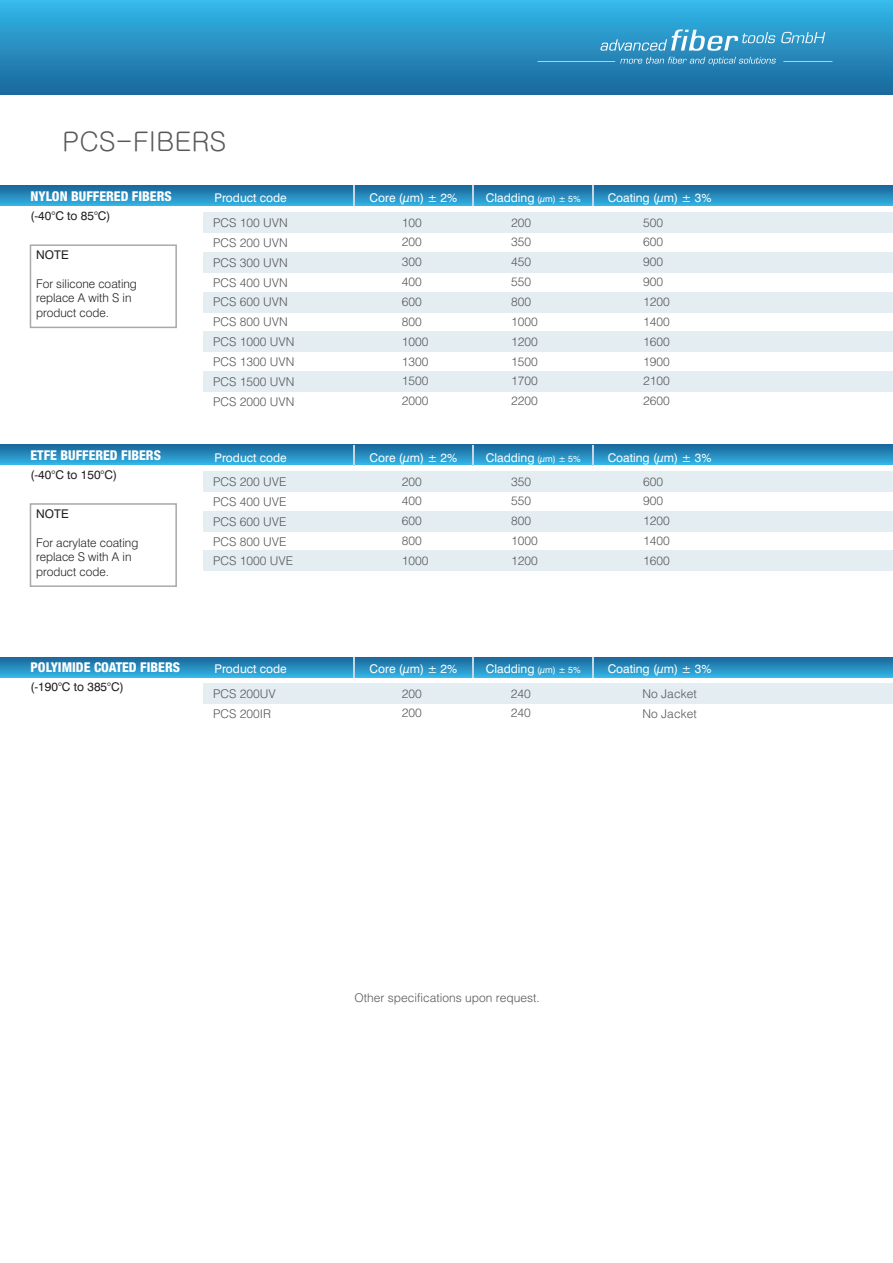
<style>
.page{position:relative;width:893px;height:1263px;background:#fff}
.page>*{position:absolute;margin:0;border:0;box-sizing:border-box;transform-origin:0 0}
.t1{font:27px "Gulim";color:#57585a}
.t2{font:800 condensed 13.5px "Helvetica Neue";color:#fff}
.t3{font:300 12px/19.8px "Helvetica";color:#57585a}
.t4{font:12px "Swiss 721 BT";color:#fff}
.t5{font:300 12px/14.4px "Swiss 721 BT";color:#231f20}
.t6{font:12px "Swiss 721 BT";color:#231f20}
.s1{font-size:9px}
</style>
<div class="page">
<div style="left:203px;top:372px;width:690px;height:20px;background:#e4edf2"></div>
<div style="left:203px;top:292px;width:690px;height:20px;background:#e4edf2"></div>
<div style="left:203px;top:332px;width:690px;height:20px;background:#e4edf2"></div>
<div style="left:203px;top:252px;width:690px;height:20px;background:#e4edf2"></div>
<div style="left:203px;top:213px;width:690px;height:20px;background:#e4edf2"></div>
<div style="left:203px;top:684px;width:690px;height:20px;background:#e4edf2"></div>
<div style="left:203px;top:551px;width:690px;height:20px;background:#e4edf2"></div>
<div style="left:203px;top:511px;width:690px;height:20px;background:#e4edf2"></div>
<div style="left:203px;top:471px;width:690px;height:20px;background:#e4edf2"></div>
<div style="left:0;top:0;width:893px;height:95px;background:linear-gradient(to bottom,#34b9ea,#1a669a)"></div>
<svg style="left:538px;top:29px;width:295px;height:37px;background:#419ac7"></svg>
<div style="left:0;top:445px;width:893px;height:20px;background:linear-gradient(to bottom,#1b6699,#32b2e3)"></div>
<div style="left:30px;top:244px;width:147px;height:84px;border:2px solid #a8a9ad"></div>
<div style="left:0;top:186px;width:893px;height:20px;background:linear-gradient(to bottom,#1b6699,#31b0e1)"></div>
<div style="left:30px;top:503px;width:147px;height:84px;border:2px solid #a8a9ad"></div>
<div style="left:0;top:657px;width:893px;height:20px;background:linear-gradient(to bottom,#1a6598,#32afe0)"></div>
<svg style="left:353px;top:657px;width:1px;height:20px"></svg>
<hr style="left:472px;top:657px;width:2px;height:20px;background:#c8d5e4">
<hr style="left:592px;top:657px;width:2px;height:20px;background:#c8d5e4">
<svg style="left:353px;top:446px;width:1px;height:20px"></svg>
<hr style="left:472px;top:446px;width:2px;height:20px;background:#c8d5e4">
<hr style="left:592px;top:446px;width:2px;height:20px;background:#c8d5e4">
<svg style="left:353px;top:186px;width:1px;height:20px"></svg>
<hr style="left:472px;top:186px;width:2px;height:20px;background:#c8d5e4">
<hr style="left:592px;top:186px;width:2px;height:20px;background:#c8d5e4">
<h1 class="t1" style="left:62px;top:128px;width:166px">PCS-FIBERS</h1>
<p class="t2" style="left:30px;top:190px;width:143px">NYLON BUFFERED FIBERS</p>
<p class="t6" style="left:30px;top:211px;width:82px">(-40°C to 85°C)</p>
<p class="t6" style="left:36px;top:250px;width:34px">NOTE</p>
<p class="t5" style="left:36px;top:278px;width:102px">For silicone coating replace A with S in product code.</p>
<p class="t2" style="left:30px;top:449px;width:132px">ETFE BUFFERED FIBERS</p>
<p class="t6" style="left:30px;top:469px;width:88px">(-40°C to 150°C)</p>
<p class="t6" style="left:36px;top:509px;width:34px">NOTE</p>
<p class="t5" style="left:36px;top:536px;width:104px">For acrylate coating replace S with A in product code.</p>
<p class="t4" style="left:214px;top:193px;width:74px">Product code</p>
<p class="t4" style="left:370px;top:193px;width:89px">Core (µm) ± 2%</p>
<p class="t4" style="left:486px;top:193px;width:96px">Cladding <span class="s1">(µm) ± 5%</span></p>
<p class="t4" style="left:608px;top:193px;width:105px">Coating (µm) ± 3%</p>
<p class="t3" style="left:402px;top:213px;width:28px">100<br>200<br>300<br>400<br>600<br>800<br>1000<br>1300<br>1500<br>2000</p>
<p class="t3" style="left:511px;top:213px;width:28px">200<br>350<br>450<br>550<br>800<br>1000<br>1200<br>1500<br>1700<br>2200</p>
<p class="t3" style="left:643px;top:213px;width:28px">500<br>600<br>900<br>900<br>1200<br>1400<br>1600<br>1900<br>2100<br>2600</p>
<p class="t3" style="left:213px;top:214px;width:83px">PCS 100 UVN<br>PCS 200 UVN<br>PCS 300 UVN<br>PCS 400 UVN<br>PCS 600 UVN<br>PCS 800 UVN<br>PCS 1000 UVN<br>PCS 1300 UVN<br>PCS 1500 UVN<br>PCS 2000 UVN</p>
<p class="t4" style="left:214px;top:453px;width:74px">Product code</p>
<p class="t4" style="left:370px;top:453px;width:89px">Core (µm) ± 2%</p>
<p class="t4" style="left:486px;top:453px;width:96px">Cladding <span class="s1">(µm) ± 5%</span></p>
<p class="t4" style="left:608px;top:453px;width:105px">Coating (µm) ± 3%</p>
<p class="t3" style="left:213px;top:472px;width:82px">PCS 200 UVE<br>PCS 400 UVE<br>PCS 600 UVE<br>PCS 800 UVE<br>PCS 1000 UVE</p>
<p class="t3" style="left:402px;top:472px;width:28px">200<br>400<br>600<br>800<br>1000</p>
<p class="t3" style="left:511px;top:472px;width:28px">350<br>550<br>800<br>1000<br>1200</p>
<p class="t3" style="left:643px;top:472px;width:28px">600<br>900<br>1200<br>1400<br>1600</p>
<p class="t2" style="left:30px;top:662px;width:151px">POLYIMIDE COATED FIBERS</p>
<p class="t4" style="left:214px;top:664px;width:74px">Product code</p>
<p class="t4" style="left:370px;top:664px;width:89px">Core (µm) ± 2%</p>
<p class="t4" style="left:486px;top:664px;width:96px">Cladding <span class="s1">(µm) ± 5%</span></p>
<p class="t4" style="left:608px;top:664px;width:105px">Coating (µm) ± 3%</p>
<p class="t6" style="left:30px;top:682px;width:95px">(-190°C to 385°C)</p>
<p class="t3" style="left:213px;top:684px;width:64px">PCS 200UV<br>PCS 200IR</p>
<p class="t3" style="left:402px;top:684px;width:22px">200<br>200</p>
<p class="t3" style="left:511px;top:684px;width:22px">240<br>240</p>
<p class="t3" style="left:643px;top:684px;width:56px">No Jacket<br>No Jacket</p>
<p class="t3" style="left:354px;top:988px;width:187px">Other specifications upon request.</p>
</div>
